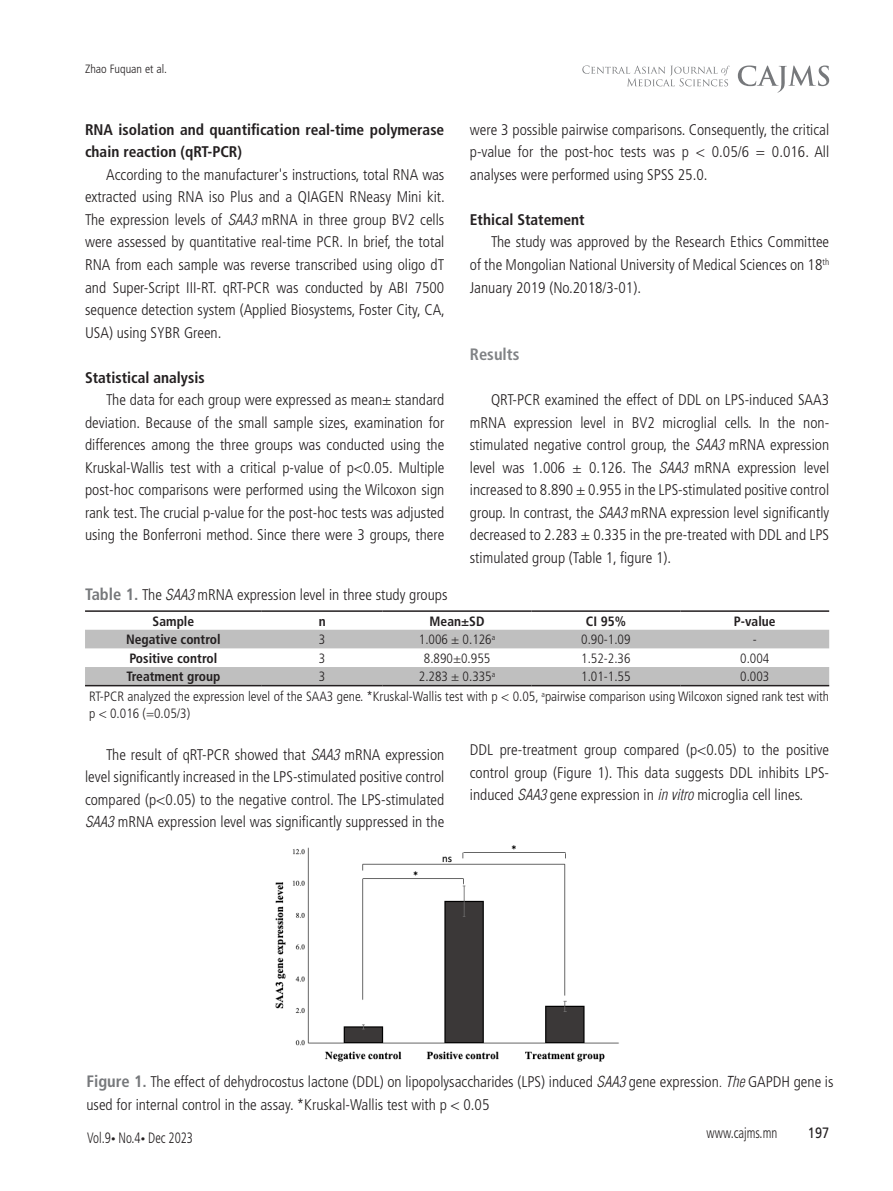
<style>
.page{position:relative;width:893px;height:1191px;background:#fff}
.page>*{position:absolute;margin:0;border:0;box-sizing:border-box;transform-origin:0 0}
.garchig{font:700 condensed 16.5px "Frutiger LT Std";color:#808285}
.hd{font:300 condensed 15.45px/22.5px "Frutiger LT Std";color:#231f20;text-align:justify}
.g2{font:700 condensed 15.45px/22.5px "Frutiger LT Std";color:#231f20}
.t1{font:300 condensed 15px "Frutiger LT Std";color:#231f20;scale:.85 1}
.t2{font:15px "Frutiger LT Std";color:#231f20;scale:.85 1}
.t3{font:300 condensed 13.5px/16.5px "Frutiger LT Std";color:#231f20}
.t4{font:700 condensed 13.5px "Frutiger LT Std";color:#231f20}
.t5{font:300 condensed 12px "Frutiger LT Std";color:#231f20}
.s1{font-family:"Mogul Helios";font-weight:400;font-style:italic;font-stretch:normal}
.s2{font-weight:700;font-size:16.5px;color:#76787b}
.s3{font-weight:700;font-size:9px}
</style>
<div class="page">
<svg style="left:738px;top:65px;width:91px;height:28px"></svg>
<svg style="left:582px;top:65px;width:147px;height:21px"></svg>
<svg style="left:85px;top:630px;width:744px;height:55px"></svg>
<hr style="left:85px;top:610px;width:177px;height:2px;background:#231f20">
<hr style="left:262px;top:610px;width:121px;height:2px;background:#231f20">
<hr style="left:383px;top:610px;width:148px;height:2px;background:#231f20">
<hr style="left:531px;top:610px;width:149px;height:2px;background:#231f20">
<hr style="left:680px;top:610px;width:149px;height:2px;background:#231f20">
<hr style="left:85px;top:685px;width:177px;height:1px;background:#231f20">
<hr style="left:262px;top:685px;width:121px;height:1px;background:#231f20">
<hr style="left:383px;top:685px;width:148px;height:1px;background:#231f20">
<hr style="left:531px;top:685px;width:149px;height:1px;background:#231f20">
<hr style="left:680px;top:685px;width:149px;height:1px;background:#231f20">
<img style="left:275px;top:845px;width:344px;height:217px">
<p class="t5" style="left:85px;top:62px;width:83px">Zhao Fuquan et al.</p>
<p class="g2" style="left:85px;top:118px;width:361px">RNA isolation and quantification real-time polymerase chain reaction (qRT-PCR)</p>
<p class="hd" style="left:85px;top:164px;width:361px;text-indent:21px">According to the manufacturer's instructions, total RNA was extracted using RNA iso Plus and a QIAGEN RNeasy Mini kit.<br>The expression levels of <span class="s1">SAA3</span> mRNA in three group BV2 cells were assessed by quantitative real-time PCR. In brief, the total RNA from each sample was reverse transcribed using oligo dT and Super-Script III-RT. qRT-PCR was conducted by ABI 7500 sequence detection system (Applied Biosystems, Foster City, CA, USA) using SYBR Green.</p>
<p class="g2" style="left:85px;top:366px;width:121px">Statistical analysis</p>
<p class="hd" style="left:85px;top:389px;width:361px;text-indent:21px">The data for each group were expressed as mean± standard deviation. Because of the small sample sizes, examination for differences among the three groups was conducted using the Kruskal-Wallis test with a critical p-value of p&lt;0.05. Multiple post-hoc comparisons were performed using the Wilcoxon sign rank test. The crucial p-value for the post-hoc tests was adjusted using the Bonferroni method. Since there were 3 groups, there</p>
<p class="hd" style="left:470px;top:119px;width:361px">were 3 possible pairwise comparisons. Consequently, the critical p-value for the post-hoc tests was p &lt; 0.05/6 = 0.016. All analyses were performed using SPSS 25.0.</p>
<p class="g2" style="left:470px;top:208px;width:116px">Ethical Statement</p>
<p class="hd" style="left:470px;top:231px;width:361px;text-indent:21px">The study was approved by the Research Ethics Committee of the Mongolian National University of Medical Sciences on 18<sup>th </sup>January 2019 (No.2018/3-01).</p>
<p class="garchig" style="left:470px;top:344px;width:51px">Results</p>
<p class="hd" style="left:470px;top:389px;width:361px;text-indent:21px">QRT-PCR examined the effect of DDL on LPS-induced SAA3 mRNA expression level in BV2 microglial cells. In the non&shy;stimulated negative control group, the <span class="s1">SAA3</span> mRNA expression level was 1.006 ± 0.126. The <span class="s1">SAA3</span> mRNA expression level increased to 8.890 ± 0.955 in the LPS-stimulated positive control group. In contrast, the <span class="s1">SAA3</span> mRNA expression level significantly decreased to 2.283 ± 0.335 in the pre-treated with DDL and LPS stimulated group (Table 1, figure 1).</p>
<p class="hd" style="left:85px;top:584px;width:364px"><span class="s2">Table 1.</span> The <span class="s1">SAA3</span> mRNA expression level in three study groups</p>
<p class="t4" style="left:153px;top:613px;width:43px">Sample</p>
<p class="t4" style="left:319px;top:613px;width:9px">n</p>
<p class="t4" style="left:430px;top:613px;width:56px">Mean±SD</p>
<p class="t4" style="left:586px;top:613px;width:42px">CI 95%</p>
<p class="t4" style="left:734px;top:613px;width:43px">P-value</p>
<p class="t4" style="left:126px;top:631px;width:96px">Negative control</p>
<p class="t3" style="left:319px;top:631px;width:8px">3</p>
<p class="t3" style="left:419px;top:631px;width:78px">1.006 ± 0.126<sup>a</sup></p>
<p class="t3" style="left:581px;top:631px;width:51px">0.90-1.09</p>
<p class="t3" style="left:753px;top:631px;width:5px">-</p>
<p class="t4" style="left:129px;top:650px;width:89px">Positive control</p>
<p class="t3" style="left:319px;top:650px;width:8px">3</p>
<p class="t3" style="left:424px;top:650px;width:68px">8.890±0.955</p>
<p class="t3" style="left:581px;top:650px;width:51px">1.52-2.36</p>
<p class="t3" style="left:740px;top:650px;width:31px">0.004</p>
<p class="t4" style="left:126px;top:668px;width:96px">Treatment group</p>
<p class="t3" style="left:319px;top:668px;width:8px">3</p>
<p class="t3" style="left:419px;top:668px;width:78px">2.283 ± 0.335<sup>a</sup></p>
<p class="t3" style="left:581px;top:668px;width:51px">1.01-1.55</p>
<p class="t3" style="left:740px;top:668px;width:31px">0.003</p>
<p class="t3" style="left:89px;top:688px;width:741px">RT-PCR analyzed the expression level of the SAA3 gene. *Kruskal-Wallis test with p &lt; 0.05, <sup>a</sup>pairwise comparison using Wilcoxon signed rank test with p &lt; 0.016 (=0.05/3)</p>
<p class="hd" style="left:470px;top:739px;width:361px">DDL pre-treatment group compared (p&lt;0.05) to the positive control group (Figure 1). This data suggests DDL inhibits LPS&shy;induced <span class="s1">SAA3</span> gene expression in <span class="s1">in vitro</span> microglia cell lines.</p>
<p class="hd" style="left:85px;top:743px;width:361px;text-indent:21px">The result of qRT-PCR showed that <span class="s1">SAA3</span> mRNA expression level significantly increased in the LPS-stimulated positive control compared (p&lt;0.05) to the negative control. The LPS-stimulated <span class="s1">SAA3</span> mRNA expression level was significantly suppressed in the</p>
<p class="hd" style="left:86px;top:1070px;width:749px"><span class="s2">Figure 1.</span> The effect of dehydrocostus lactone (DDL) on lipopolysaccharides (LPS) induced <span class="s1">SAA3</span> gene expression<span class="s1">. The</span> GAPDH gene is used for internal control in the assay. *Kruskal-Wallis test with p &lt; 0.05</p>
<p class="t1" style="left:87px;top:1129px;width:126px">Vol.9<span class="s3">•</span> No.4<span class="s3">•</span> Dec 2023</p>
<p class="t1" style="left:707px;top:1124px;width:85px">www.cajms.mn</p>
<p class="t2" style="left:808px;top:1124px;width:27px">197</p>
</div>
